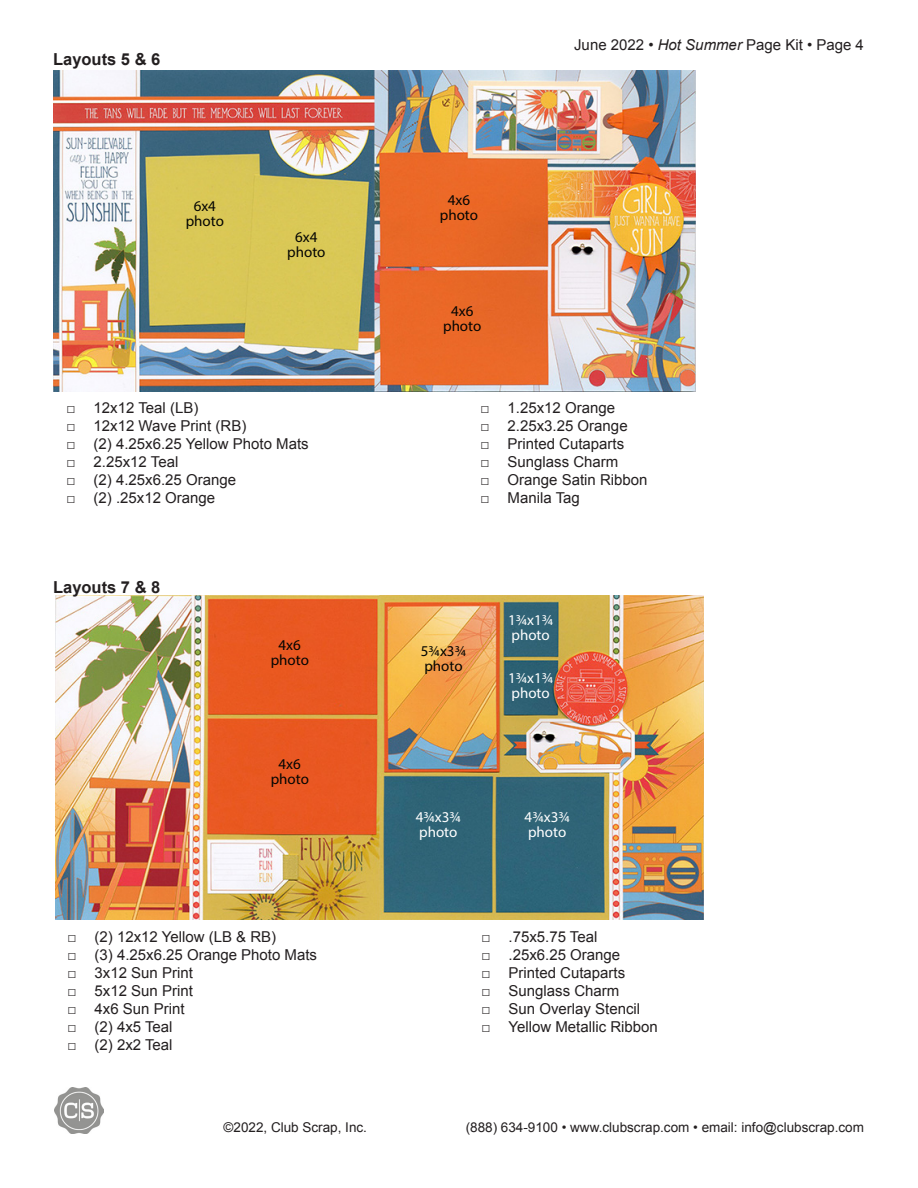
<style>
.page{position:relative;width:918px;height:1188px;background:#fff}
.page>*{position:absolute;margin:0;border:0;box-sizing:border-box;transform-origin:0 0}
.t1{font:700 16.5px "Arial";color:#231f20}
.t2{font:15px "Arial";color:#231f20}
.t3{font:15px "Myriad Pro";color:#040503}
.t4{font:15px "Myriad Pro";color:#fff}
.t5{font:13.5px "Arial";color:#231f20}
.s1{font-style:italic}
</style>
<div class="page">
<img style="left:55px;top:1088px;width:49px;height:46px">
<img style="left:56px;top:595px;width:647px;height:324px">
<img style="left:53px;top:70px;width:643px;height:321px">
<p class="t1" style="left:53px;top:48px;width:109px">Layouts 5 &amp; 6</p>
<p class="t3" style="left:194px;top:197px;width:24px">6x4</p>
<p class="t3" style="left:186px;top:212px;width:40px">photo</p>
<p class="t3" style="left:295px;top:228px;width:24px">6x4</p>
<p class="t3" style="left:287px;top:243px;width:40px">photo</p>
<p class="t2" style="left:67px;top:398px;width:133px">□ 12x12 Teal (LB)</p>
<p class="t2" style="left:67px;top:416px;width:181px">□ 12x12 Wave Print (RB)</p>
<p class="t2" style="left:67px;top:434px;width:244px">□ (2) 4.25x6.25 Yellow Photo Mats</p>
<p class="t2" style="left:67px;top:452px;width:113px">□ 2.25x12 Teal</p>
<p class="t2" style="left:67px;top:470px;width:171px">□ (2) 4.25x6.25 Orange</p>
<p class="t2" style="left:67px;top:488px;width:150px">□ (2) .25x12 Orange</p>
<p class="t1" style="left:53px;top:576px;width:109px">Layouts 7 &amp; 8</p>
<p class="t3" style="left:279px;top:635px;width:24px">4x6</p>
<p class="t3" style="left:271px;top:650px;width:40px">photo</p>
<p class="t3" style="left:279px;top:754px;width:24px">4x6</p>
<p class="t3" style="left:271px;top:769px;width:40px">photo</p>
<p class="t2" style="left:68px;top:927px;width:210px">□ (2) 12x12 Yellow (LB &amp; RB)</p>
<p class="t2" style="left:68px;top:945px;width:251px">□ (3) 4.25x6.25 Orange Photo Mats</p>
<p class="t2" style="left:68px;top:963px;width:127px">□ 3x12 Sun Print</p>
<p class="t2" style="left:68px;top:981px;width:127px">□ 5x12 Sun Print</p>
<p class="t2" style="left:68px;top:999px;width:119px">□ 4x6 Sun Print</p>
<p class="t2" style="left:68px;top:1017px;width:107px">□ (2) 4x5 Teal</p>
<p class="t2" style="left:68px;top:1035px;width:107px">□ (2) 2x2 Teal</p>
<p class="t3" style="left:448px;top:190px;width:24px">4x6</p>
<p class="t3" style="left:440px;top:205px;width:40px">photo</p>
<p class="t3" style="left:451px;top:302px;width:24px">4x6</p>
<p class="t3" style="left:443px;top:317px;width:40px">photo</p>
<p class="t2" style="left:574px;top:35px;width:291px">June 2022 • <span class="s1">Hot Summer</span> Page Kit • Page 4</p>
<p class="t2" style="left:481px;top:398px;width:136px">□ 1.25x12 Orange</p>
<p class="t2" style="left:481px;top:416px;width:149px">□ 2.25x3.25 Orange</p>
<p class="t2" style="left:481px;top:434px;width:145px">□ Printed Cutaparts</p>
<p class="t2" style="left:481px;top:452px;width:139px">□ Sunglass Charm</p>
<p class="t2" style="left:481px;top:470px;width:169px">□ Orange Satin Ribbon</p>
<p class="t2" style="left:481px;top:488px;width:101px">□ Manila Tag</p>
<p class="t3" style="left:421px;top:642px;width:39px">53/4x33/4</p>
<p class="t3" style="left:424px;top:657px;width:40px">photo</p>
<p class="t4" style="left:508px;top:611px;width:39px">13/4x13/4</p>
<p class="t4" style="left:512px;top:626px;width:40px">photo</p>
<p class="t4" style="left:508px;top:669px;width:39px">13/4x13/4</p>
<p class="t4" style="left:512px;top:684px;width:40px">photo</p>
<p class="t4" style="left:416px;top:808px;width:39px">43/4x33/4</p>
<p class="t4" style="left:419px;top:823px;width:40px">photo</p>
<p class="t4" style="left:525px;top:808px;width:39px">43/4x33/4</p>
<p class="t4" style="left:528px;top:823px;width:40px">photo</p>
<p class="t2" style="left:482px;top:927px;width:117px">□ .75x5.75 Teal</p>
<p class="t2" style="left:482px;top:945px;width:140px">□ .25x6.25 Orange</p>
<p class="t2" style="left:482px;top:963px;width:145px">□ Printed Cutaparts</p>
<p class="t2" style="left:482px;top:981px;width:139px">□ Sunglass Charm</p>
<p class="t2" style="left:482px;top:999px;width:160px">□ Sun Overlay Stencil</p>
<p class="t2" style="left:482px;top:1017px;width:178px">□ Yellow Metallic Ribbon</p>
<p class="t5" style="left:224px;top:1118px;width:145px">©2022, Club Scrap, Inc.</p>
<p class="t5" style="left:466px;top:1118px;width:400px">(888) 634-9100 • www.clubscrap.com • email: info@clubscrap.com</p>
</div>
